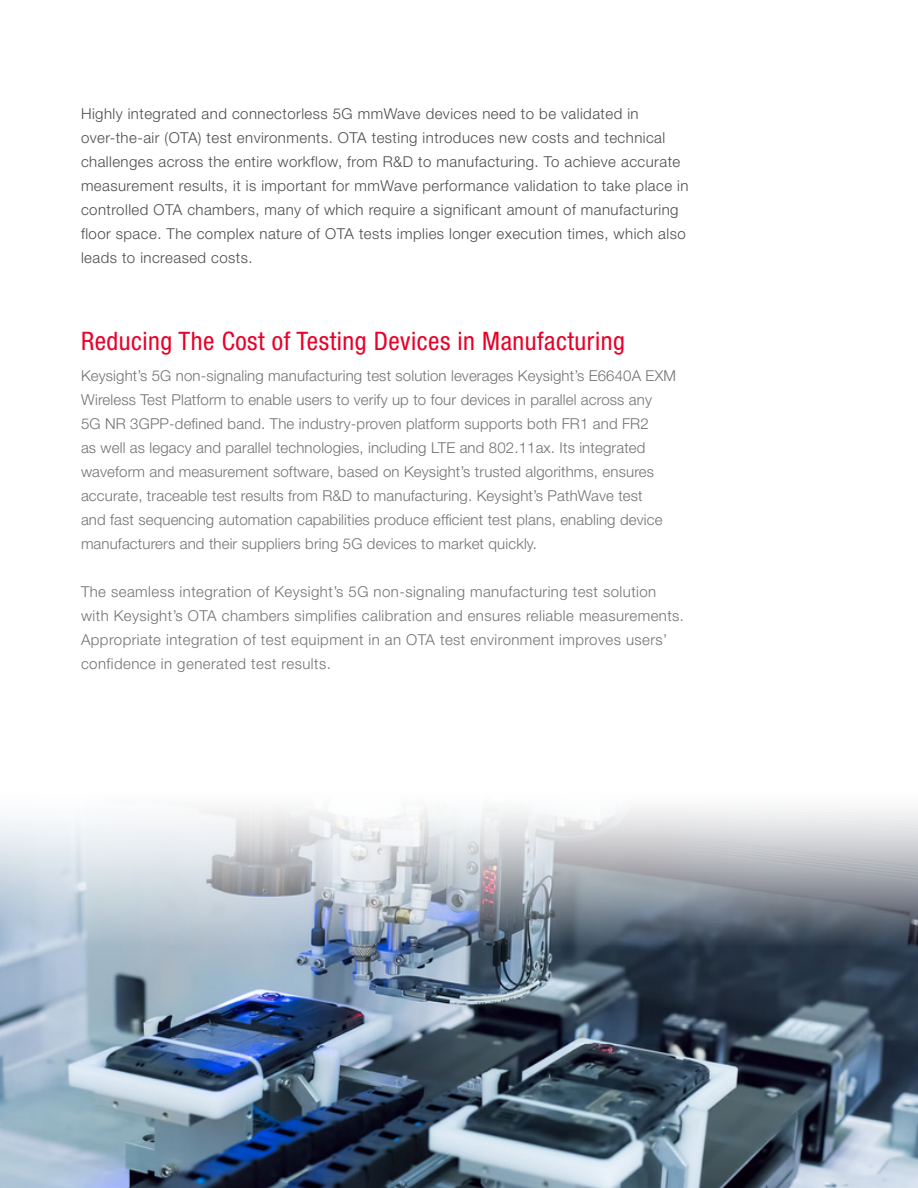
<style>
.page{position:relative;width:918px;height:1188px;background:#fff}
.page>*{position:absolute;margin:0;border:0;box-sizing:border-box;transform-origin:0 0}
.KT_-_Header_1{font:condensed 25.5px "Helvetica Neue LT Std";letter-spacing:.02em;color:#e90029}
.KT_-_Body_Text{font:300 15px/24px "Helvetica Neue LT Std";letter-spacing:.01em;color:#717275}
.KT_-_Body_Text-2{font:300 15px/24px "Helvetica Neue LT Std";letter-spacing:.03em;color:#4b4c4d}
.KT_-_Body_Text-3{font:300 15px/24px "Helvetica Neue LT Std";letter-spacing:.03em;color:#717275}
</style>
<div class="page">
<img style="left:0;top:946px;width:918px;height:242px">
<svg style="left:0;top:808px;width:918px;height:138px"></svg>
<p class="KT_-_Body_Text-2" style="left:81px;top:101px;width:609px">Highly integrated and connectorless 5G mmWave devices need to be validated in over-the-air (OTA) test environments. OTA testing introduces new costs and technical challenges across the entire workflow, from R&amp;D to manufacturing. To achieve accurate measurement results, it is important for mmWave performance validation to take place in controlled OTA chambers, many of which require a significant amount of manufacturing floor space. The complex nature of OTA tests implies longer execution times, which also leads to increased costs.</p>
<p class="KT_-_Header_1" style="left:81px;top:326px;width:545px">Reducing The Cost of Testing Devices in Manufacturing</p>
<p class="KT_-_Body_Text" style="left:81px;top:364px;width:596px">Keysight’s 5G non-signaling manufacturing test solution leverages Keysight’s E6640A EXM Wireless Test Platform to enable users to verify up to four devices in parallel across any<br>5G NR 3GPP-defined band. The industry-proven platform supports both FR1 and FR2<br>as well as legacy and parallel technologies, including LTE and 802.11ax. Its integrated waveform and measurement software, based on Keysight’s trusted algorithms, ensures accurate, traceable test results from R&amp;D to manufacturing. Keysight’s PathWave test<br>and fast sequencing automation capabilities produce efficient test plans, enabling device manufacturers and their suppliers bring 5G devices to market quickly.</p>
<p class="KT_-_Body_Text-3" style="left:81px;top:580px;width:605px">The seamless integration of Keysight’s 5G non-signaling manufacturing test solution with Keysight’s OTA chambers simplifies calibration and ensures reliable measurements.<br>Appropriate integration of test equipment in an OTA test environment improves users’ confidence in generated test results.</p>
</div>
